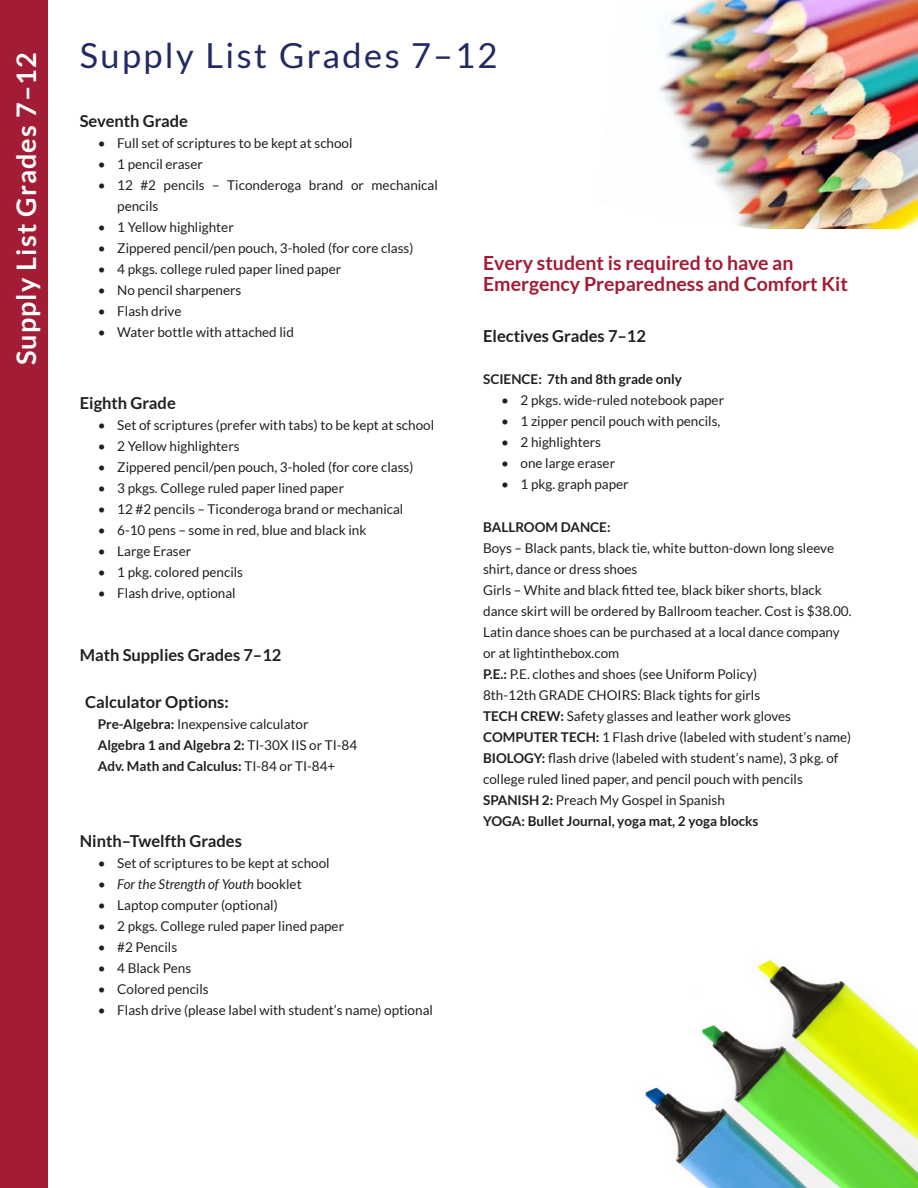
<style>
.page{position:relative;width:918px;height:1188px;background:#fff}
.page>*{position:absolute;margin:0;border:0;box-sizing:border-box;transform-origin:0 0}
.t1{font:34.5px "Lato";letter-spacing:.07em;color:#222a64}
.t2{font:700 27px "Lato";letter-spacing:.04em;color:#fff}
.t3{font:700 19.5px/21px "Lato";color:#a31c35}
.t4{font:700 16.5px "Lato";color:#231f20}
.t5{font:13.5px/21px "Lato";color:#231f20}
.t6{font:700 13.5px "Lato";color:#231f20}
.t7{font:italic 13.5px "Lato";color:#231f20}
.s1{font-weight:700}
.s2{font-weight:400}
.s3{font-style:normal}
</style>
<div class="page">
<img style="left:658px;top:0;width:260px;height:229px">
<img style="left:645px;top:960px;width:273px;height:228px">
<div style="left:0;top:0;width:47px;height:1188px;background:#a31c35"></div>
<p class="t2" style="left:11px;top:365px;width:315px;rotate:-90deg">Supply List Grades 7–12</p>
<p class="t1" style="left:80px;top:36px;width:419px">Supply List Grades 7–12</p>
<p class="t4" style="left:80px;top:112px;width:110px">Seventh Grade</p>
<p class="t5" style="left:98px;top:133px;width:256px">• Full set of scriptures to be kept at school</p>
<p class="t5" style="left:98px;top:154px;width:107px">• 1 pencil eraser</p>
<p class="t5" style="left:117px;top:175px;width:322px;text-indent:-20px">• 12 #2 pencils – Ticonderoga brand or mechanical pencils</p>
<p class="t5" style="left:98px;top:217px;width:138px">• 1 Yellow highlighter</p>
<p class="t5" style="left:98px;top:238px;width:317px">• Zippered pencil/pen pouch, 3-holed (for core class)</p>
<p class="t5" style="left:98px;top:259px;width:245px">• 4 pkgs. college ruled paper lined paper</p>
<p class="t5" style="left:98px;top:280px;width:145px">• No pencil sharpeners</p>
<p class="t5" style="left:98px;top:301px;width:85px">• Flash drive</p>
<p class="t5" style="left:98px;top:322px;width:198px">• Water bottle with attached lid</p>
<p class="t4" style="left:80px;top:394px;width:98px">Eighth Grade</p>
<p class="t5" style="left:98px;top:415px;width:338px">• Set of scriptures (prefer with tabs) to be kept at school</p>
<p class="t5" style="left:98px;top:436px;width:143px">• 2 Yellow highlighters</p>
<p class="t5" style="left:98px;top:457px;width:317px">• Zippered pencil/pen pouch, 3-holed (for core class)</p>
<p class="t5" style="left:98px;top:478px;width:248px">• 3 pkgs. College ruled paper lined paper</p>
<p class="t5" style="left:98px;top:499px;width:307px">• 12 #2 pencils – Ticonderoga brand or mechanical</p>
<p class="t5" style="left:98px;top:520px;width:270px">• 6-10 pens – some in red, blue and black ink</p>
<p class="t5" style="left:98px;top:541px;width:95px">• Large Eraser</p>
<p class="t5" style="left:98px;top:562px;width:147px">• 1 pkg. colored pencils</p>
<p class="t5" style="left:98px;top:583px;width:139px">• Flash drive, optional</p>
<p class="t4" style="left:80px;top:646px;width:203px">Math Supplies Grades 7–12</p>
<p class="t4" style="left:85px;top:692px;width:145px">Calculator Options:</p>
<p class="t5" style="left:98px;top:713px;width:212px"><span class="s1">Pre-Algebra:</span> Inexpensive calculator</p>
<p class="t6" style="left:98px;top:737px;width:261px">Algebra 1 and Algebra 2: <span class="s2">TI-30X IIS or TI-84</span></p>
<p class="t6" style="left:98px;top:758px;width:239px">Adv. Math and Calculus: <span class="s2">TI-84 or TI-84+</span></p>
<p class="t4" style="left:80px;top:832px;width:164px">Ninth–Twelfth Grades</p>
<p class="t5" style="left:98px;top:853px;width:233px">• Set of scriptures to be kept at school</p>
<p class="t7" style="left:98px;top:877px;width:205px">• For the Strength of Youth <span class="s3">booklet</span></p>
<p class="t5" style="left:98px;top:895px;width:181px">• Laptop computer (optional)</p>
<p class="t5" style="left:98px;top:916px;width:248px">• 2 pkgs. College ruled paper lined paper</p>
<p class="t5" style="left:98px;top:937px;width:81px">• #2 Pencils</p>
<p class="t5" style="left:98px;top:958px;width:95px">• 4 Black Pens</p>
<p class="t5" style="left:98px;top:979px;width:112px">• Colored pencils</p>
<p class="t5" style="left:98px;top:1000px;width:337px">• Flash drive (please label with student’s name) optional</p>
<p class="t3" style="left:483px;top:252px;width:366px">Every student is required to have an<br>Emergency Preparedness and Comfort Kit</p>
<p class="t4" style="left:483px;top:327px;width:164px">Electives Grades 7–12</p>
<p class="t6" style="left:483px;top:371px;width:200px">SCIENCE: 7th and 8th grade only</p>
<p class="t5" style="left:501px;top:390px;width:225px">• 2 pkgs. wide-ruled notebook paper</p>
<p class="t5" style="left:501px;top:411px;width:221px">• 1 zipper pencil pouch with pencils,</p>
<p class="t5" style="left:501px;top:432px;width:102px">• 2 highlighters</p>
<p class="t5" style="left:501px;top:453px;width:115px">• one large eraser</p>
<p class="t5" style="left:501px;top:474px;width:129px">• 1 pkg. graph paper</p>
<p class="t6" style="left:483px;top:519px;width:129px">BALLROOM DANCE:</p>
<p class="t5" style="left:483px;top:537px;width:353px">Boys – Black pants, black tie, white button-down long sleeve shirt, dance or dress shoes</p>
<p class="t5" style="left:483px;top:579px;width:370px">Girls – White and black fitted tee, black biker shorts, black dance skirt will be ordered by Ballroom teacher. Cost is $38.00.<br>Latin dance shoes can be purchased at a local dance company or at lightinthebox.com</p>
<p class="t5" style="left:483px;top:663px;width:276px"><span class="s1">P.E.:</span> P.E. clothes and shoes (see Uniform Policy)</p>
<p class="t5" style="left:483px;top:684px;width:279px">8th-12th GRADE CHOIRS: Black tights for girls</p>
<p class="t5" style="left:483px;top:705px;width:310px"><span class="s1">TECH CREW:</span> Safety glasses and leather work gloves</p>
<p class="t5" style="left:483px;top:726px;width:370px"><span class="s1">COMPUTER TECH:</span> 1 Flash drive (labeled with student’s name)</p>
<p class="t5" style="left:483px;top:747px;width:357px"><span class="s1">BIOLOGY:</span> flash drive (labeled with student’s name), 3 pkg. of college ruled lined paper, and pencil pouch with pencils</p>
<p class="t5" style="left:483px;top:789px;width:243px"><span class="s1">SPANISH 2:</span> Preach My Gospel in Spanish</p>
<p class="t6" style="left:483px;top:813px;width:277px">YOGA: Bullet Journal, yoga mat, 2 yoga blocks</p>
</div>
